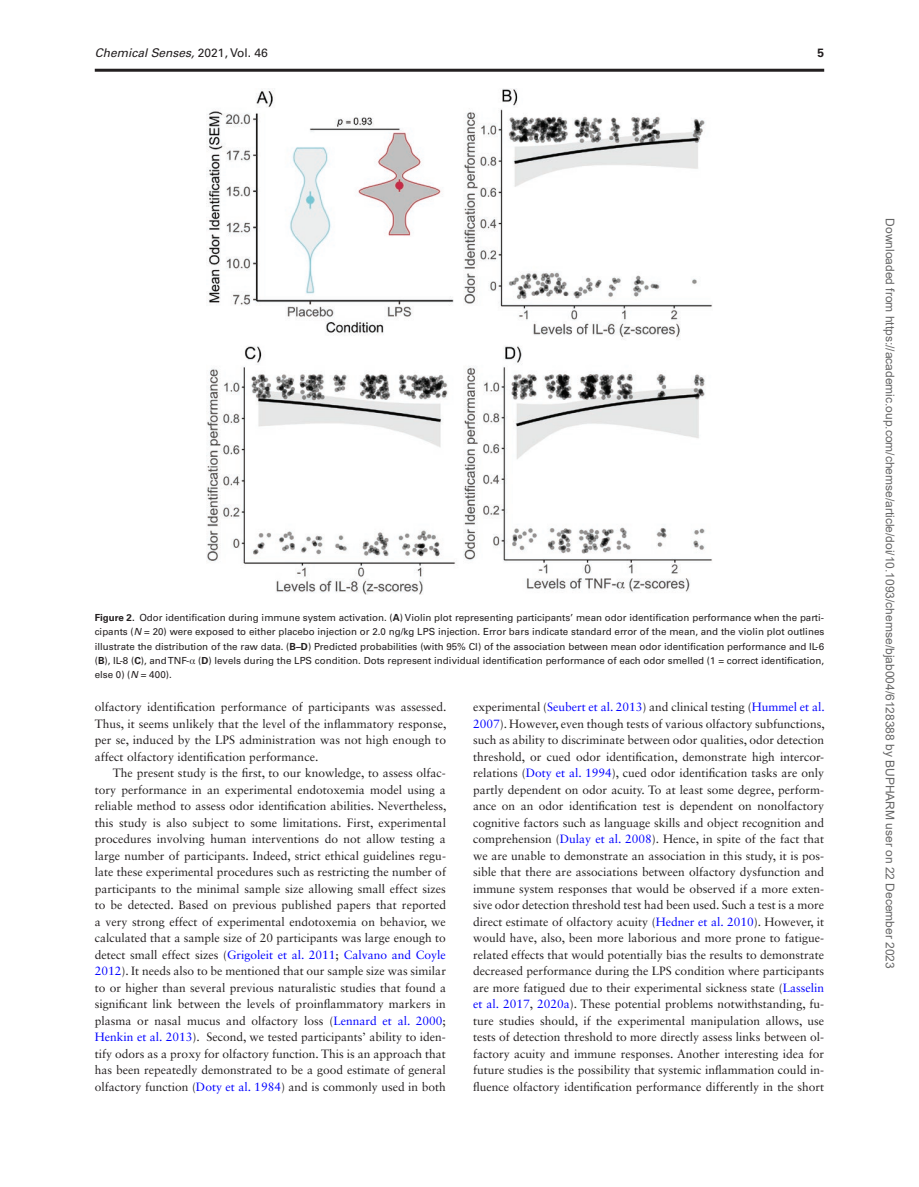
<style>
.page{position:relative;width:919px;height:1187px;background:#fff}
.page>*{position:absolute;margin:0;border:0;box-sizing:border-box;transform-origin:0 0}
.t1{font:12px/16.5px "Sabon LT Std";color:#231f20;text-align:justify}
.t2{font:12px "Arial";color:#666}
.t3{font:italic 12px "Univers LT Std";color:#231f20}
.t4{font:700 12px "Univers LT Std";color:#231f20}
.t5{font:9.75px/14.2px "Univers LT Std";color:#231f20;text-align:justify}
.s1{font-style:normal}
.s2{font-weight:700}
.s3{font-style:italic}
.s4{font-family:"Gandhari Unicode"}
.s5{color:#00f}
</style>
<div class="page">
<hr style="left:95px;top:69px;width:729px;height:3px;background:#231f20">
<img style="left:206px;top:89px;width:506px;height:505px">
<p class="t3" style="left:95px;top:45px;width:175px">Chemical Senses, <span class="s1">2021, Vol. 46</span></p>
<p class="t4" style="left:817px;top:45px;width:8px">5</p>
<p class="t5" style="left:95px;top:610px;width:731px"><span class="s2">Figure 2.</span> Odor identification during immune system activation. (<span class="s2">A</span>) Violin plot representing participants’ mean odor identification performance when the parti&shy;cipants (<span class="s3">N</span> = 20) were exposed to either placebo injection or 2.0 ng/kg LPS injection. Error bars indicate standard error of the mean, and the violin plot outlines illustrate the distribution of the raw data. (<span class="s2">B–D</span>) Predicted probabilities (with 95% CI) of the association between mean odor identification performance and IL-6 (<span class="s2">B</span>), IL-8 (<span class="s2">C</span>), and TNF-<span class="s4">α</span> (<span class="s2">D</span>) levels during the LPS condition. Dots represent individual identification performance of each odor smelled (1 = correct identification, else 0) (<span class="s3">N</span> = 400).</p>
<p class="t1" style="left:95px;top:698px;width:353px">olfactory identification performance of participants was assessed.<br>Thus, it seems unlikely that the level of the inflammatory response, per se, induced by the LPS administration was not high enough to affect olfactory identification performance.</p>
<p class="t1" style="left:95px;top:764px;width:353px;text-indent:18px">The present study is the first, to our knowledge, to assess olfac&shy;tory performance in an experimental endotoxemia model using a reliable method to assess odor identification abilities. Nevertheless, this study is also subject to some limitations. First, experimental procedures involving human interventions do not allow testing a large number of participants. Indeed, strict ethical guidelines regu&shy;late these experimental procedures such as restricting the number of participants to the minimal sample size allowing small effect sizes to be detected. Based on previous published papers that reported a very strong effect of experimental endotoxemia on behavior, we calculated that a sample size of 20 participants was large enough to detect small effect sizes (<span class="s5">Grigoleit et al. 2011</span>; <span class="s5">Calvano and Coyle 2012</span>). It needs also to be mentioned that our sample size was similar to or higher than several previous naturalistic studies that found a significant link between the levels of proinflammatory markers in plasma or nasal mucus and olfactory loss (<span class="s5">Lennard et al. 2000</span>; <span class="s5">Henkin et al. 2013</span>). Second, we tested participants’ ability to iden&shy;tify odors as a proxy for olfactory function. This is an approach that has been repeatedly demonstrated to be a good estimate of general olfactory function (<span class="s5">Doty et al. 1984</span>) and is commonly used in both</p>
<p class="t1" style="left:473px;top:698px;width:353px">experimental (<span class="s5">Seubert et al. 2013</span>) and clinical testing (<span class="s5">Hummel et al.<br>2007</span>). However, even though tests of various olfactory subfunctions, such as ability to discriminate between odor qualities, odor detection threshold, or cued odor identification, demonstrate high intercor&shy;relations (<span class="s5">Doty et al. 1994</span>), cued odor identification tasks are only partly dependent on odor acuity. To at least some degree, perform&shy;ance on an odor identification test is dependent on nonolfactory cognitive factors such as language skills and object recognition and comprehension (<span class="s5">Dulay et al. 2008</span>). Hence, in spite of the fact that we are unable to demonstrate an association in this study, it is pos&shy;sible that there are associations between olfactory dysfunction and immune system responses that would be observed if a more exten&shy;sive odor detection threshold test had been used. Such a test is a more direct estimate of olfactory acuity (<span class="s5">Hedner et al. 2010</span>). However, it would have, also, been more laborious and more prone to fatigue&shy;related effects that would potentially bias the results to demonstrate decreased performance during the LPS condition where participants are more fatigued due to their experimental sickness state (<span class="s5">Lasselin et al. 2017</span>, <span class="s5">2020a</span>). These potential problems notwithstanding, fu&shy;ture studies should, if the experimental manipulation allows, use tests of detection threshold to more directly assess links between ol&shy;factory acuity and immune responses. Another interesting idea for future studies is the possibility that systemic inflammation could in&shy;fluence olfactory identification performance differently in the short</p>
<p class="t2" style="left:894px;top:218px;width:751px;rotate:90deg">Downloaded from https://academic.oup.com/chemse/article/doi/10.1093/chemse/bjab004/6128388 by BUPHARM user on 22 December 2023</p>
</div>
